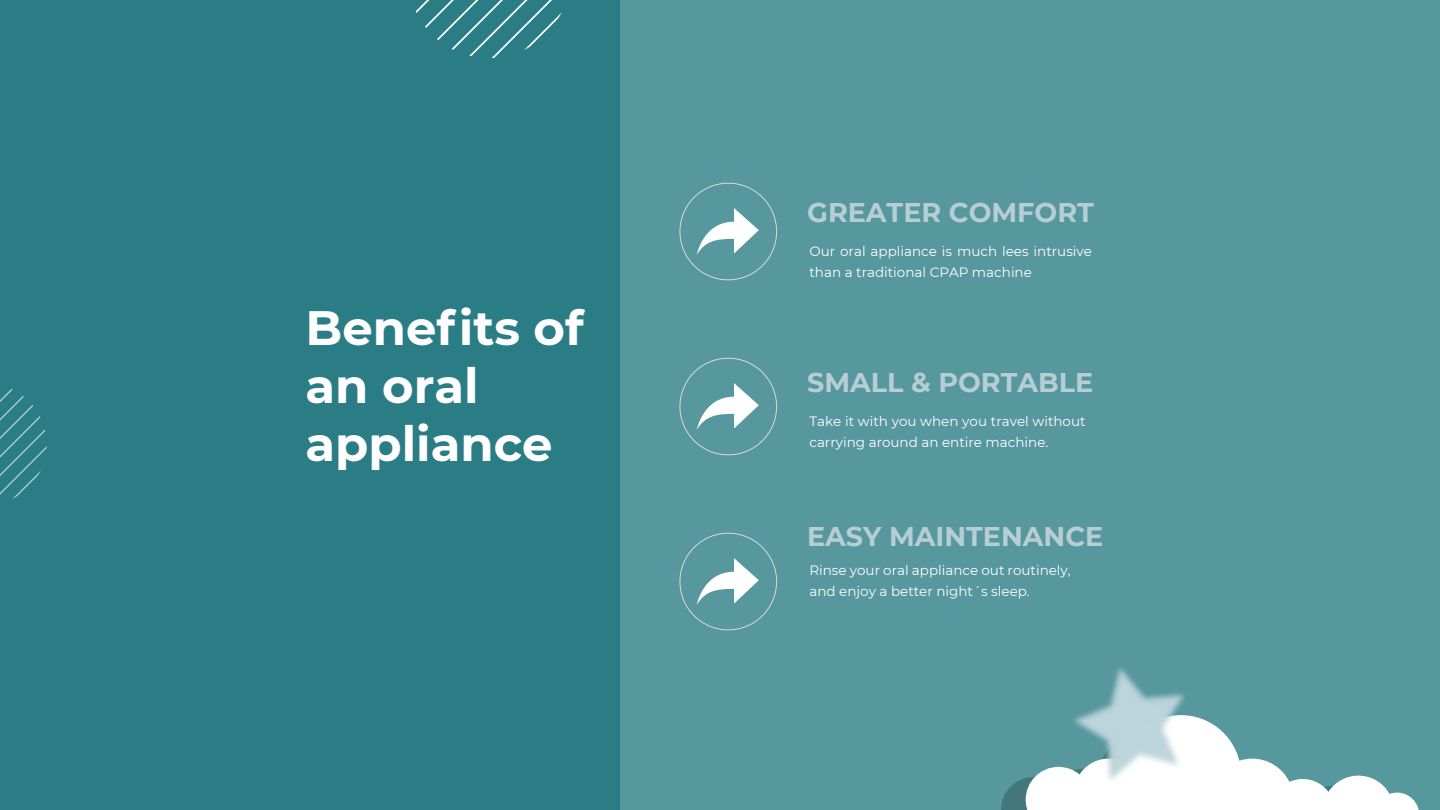
<style>
.page{position:relative;width:1440px;height:810px;background:#2b7d85}
.page>*{position:absolute;margin:0;border:0;box-sizing:border-box;transform-origin:0 0}
.t1{font:700 48.15px/57.8px "Montserrat";color:#fff}
.t2{font:700 27px "Montserrat";color:#b6cfd4}
.t3{font:13.5px/21px "Montserrat";color:#fff}
</style>
<div class="page">
<div style="left:620px;top:0;width:820px;height:810px;background:#57979e"></div>
<svg style="left:697px;top:208px;width:62px;height:46px"></svg>
<svg style="left:697px;top:383px;width:62px;height:46px"></svg>
<svg style="left:697px;top:558px;width:62px;height:46px"></svg>
<svg style="left:1001px;top:731px;width:418px;height:79px"></svg>
<img style="left:1018px;top:667px;width:204px;height:143px">
<svg style="left:415px;top:0;width:147px;height:58px"></svg>
<svg style="left:0;top:389px;width:47px;height:110px"></svg>
<h1 class="t1" style="left:306px;top:297px;width:280px">Benefits of an oral appliance</h1>
<h2 class="t2" style="left:807px;top:193px;width:288px">GREATER COMFORT</h2>
<p class="t3" style="left:809px;top:240px;width:284px">Our oral appliance is much lees intrusive than a traditional CPAP machine</p>
<h2 class="t2" style="left:807px;top:363px;width:288px">SMALL &amp; PORTABLE</h2>
<p class="t3" style="left:809px;top:410px;width:278px">Take it with you when you travel without carrying around an entire machine.</p>
<h2 class="t2" style="left:807px;top:517px;width:298px">EASY MAINTENANCE</h2>
<p class="t3" style="left:809px;top:560px;width:263px">Rinse your oral appliance out routinely, and enjoy a better night´s sleep.</p>
</div>
